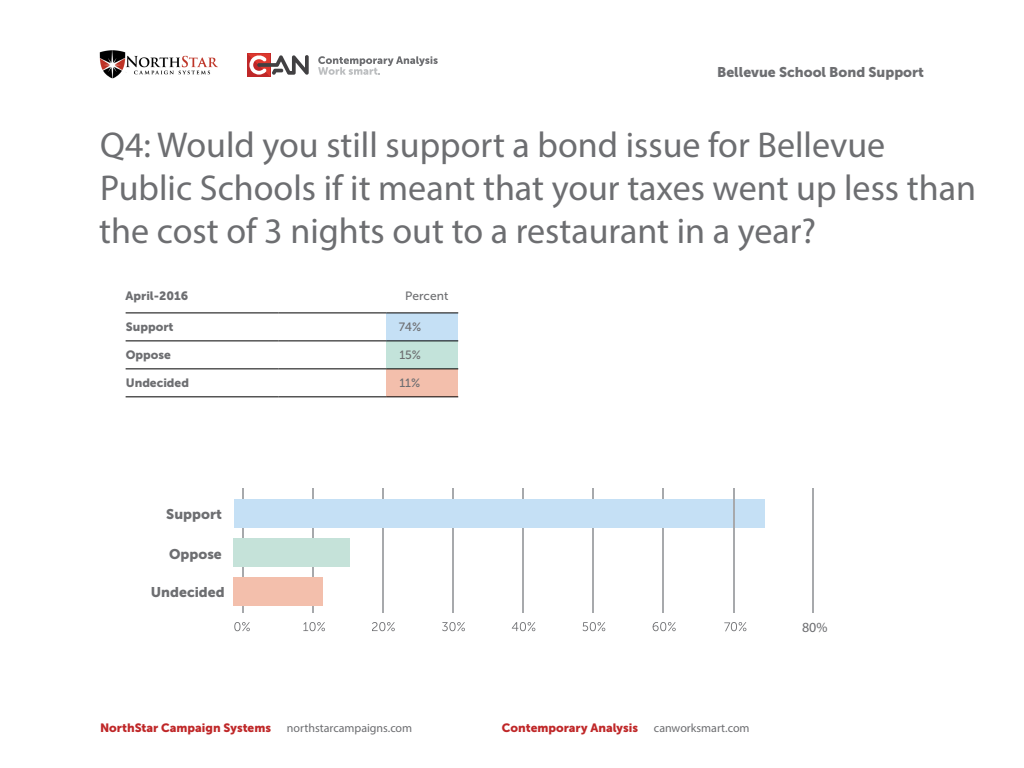
<style>
.page{position:relative;width:1024px;height:768px;background:#fff}
.page>*{position:absolute;margin:0;border:0;box-sizing:border-box;transform-origin:0 0}
.t1{font:36px/43.2px "Myriad Pro";color:#6d6e71}
.t2{font:14px "Museo Sans 900";color:#6d6e71}
.t3{font:14px "Myriad Pro";color:#6d6e71}
.t4{font:12px "Museo Sans 900";color:#bf2728}
.t5{font:12px "Myriad Pro";color:#6d6e71}
.t6{font:12px "Museo Sans 900";color:#6d6e71}
.t7{font:12px "Museo Sans 500";color:#6d6e71}
</style>
<div class="page">
<svg style="left:247px;top:53px;width:62px;height:24px"></svg>
<svg style="left:318px;top:56px;width:120px;height:19px"></svg>
<img style="left:99px;top:50px;width:119px;height:29px">
<div style="left:386px;top:313px;width:72px;height:28px;background:#c5e0f5"></div>
<div style="left:386px;top:341px;width:72px;height:28px;background:#c3e3da"></div>
<div style="left:386px;top:369px;width:72px;height:28px;background:#f3bfac"></div>
<hr style="left:126px;top:313px;width:152px;height:1px;background:#000">
<hr style="left:278px;top:313px;width:108px;height:1px;background:#000">
<hr style="left:386px;top:313px;width:72px;height:1px;background:#000">
<hr style="left:126px;top:341px;width:152px;height:1px;background:#000">
<hr style="left:278px;top:341px;width:108px;height:1px;background:#000">
<hr style="left:386px;top:341px;width:72px;height:1px;background:#000">
<hr style="left:126px;top:369px;width:152px;height:1px;background:#000">
<hr style="left:278px;top:369px;width:108px;height:1px;background:#000">
<hr style="left:386px;top:369px;width:72px;height:1px;background:#000">
<hr style="left:126px;top:397px;width:152px;height:1px;background:#000">
<hr style="left:278px;top:397px;width:108px;height:1px;background:#000">
<hr style="left:386px;top:397px;width:72px;height:1px;background:#000">
<hr style="left:312px;top:488px;width:2px;height:125px;background:#a7a9ac">
<hr style="left:242px;top:488px;width:2px;height:125px;background:#a7a9ac">
<hr style="left:382px;top:488px;width:2px;height:124px;background:#a7a9ac">
<hr style="left:452px;top:488px;width:2px;height:124px;background:#a7a9ac">
<hr style="left:522px;top:488px;width:2px;height:124px;background:#a7a9ac">
<hr style="left:592px;top:488px;width:2px;height:124px;background:#a7a9ac">
<hr style="left:662px;top:488px;width:2px;height:124px;background:#a7a9ac">
<svg style="left:234px;top:622px;width:16px;height:9px"></svg>
<svg style="left:303px;top:622px;width:22px;height:9px"></svg>
<svg style="left:372px;top:622px;width:23px;height:9px"></svg>
<svg style="left:442px;top:622px;width:23px;height:9px"></svg>
<svg style="left:512px;top:622px;width:23px;height:9px"></svg>
<svg style="left:583px;top:622px;width:22px;height:9px"></svg>
<svg style="left:653px;top:622px;width:23px;height:9px"></svg>
<svg style="left:724px;top:622px;width:22px;height:9px"></svg>
<div style="left:234px;top:499px;width:531px;height:29px;background:#c5e0f5"></div>
<div style="left:234px;top:538px;width:116px;height:30px;background:#c5e2d9"></div>
<div style="left:234px;top:577px;width:89px;height:29px;background:#f3bfac"></div>
<hr style="left:812px;top:489px;width:2px;height:124px;background:#a7a9ac">
<hr style="left:733px;top:489px;width:2px;height:124px;background:#a7a9ac">
<p class="t2" style="left:717px;top:64px;width:208px">Bellevue School Bond Support</p>
<p class="t1" style="left:99px;top:122px;width:878px">Q4: Would you still support a bond issue for Bellevue<br>Public Schools if it meant that your taxes went up less than the cost of 3 nights out to a restaurant in a year?</p>
<p class="t6" style="left:126px;top:289px;width:64px">April-2016</p>
<p class="t7" style="left:405px;top:289px;width:45px">Percent</p>
<p class="t6" style="left:126px;top:320px;width:49px">Support</p>
<p class="t7" style="left:399px;top:320px;width:24px">74%</p>
<p class="t6" style="left:126px;top:348px;width:47px">Oppose</p>
<p class="t7" style="left:399px;top:348px;width:23px">15%</p>
<p class="t6" style="left:126px;top:376px;width:65px">Undecided</p>
<p class="t7" style="left:399px;top:376px;width:22px">11%</p>
<p class="t2" style="left:166px;top:506px;width:57px">Support</p>
<p class="t2" style="left:169px;top:546px;width:54px">Oppose</p>
<p class="t2" style="left:151px;top:584px;width:75px">Undecided</p>
<p class="t4" style="left:100px;top:721px;width:173px">NorthStar Campaign Systems</p>
<p class="t5" style="left:287px;top:721px;width:127px">northstarcampaigns.com</p>
<p class="t4" style="left:502px;top:721px;width:138px">Contemporary Analysis</p>
<p class="t5" style="left:654px;top:721px;width:97px">canworksmart.com</p>
<p class="t3" style="left:802px;top:618px;width:27px">80%</p>
</div>
